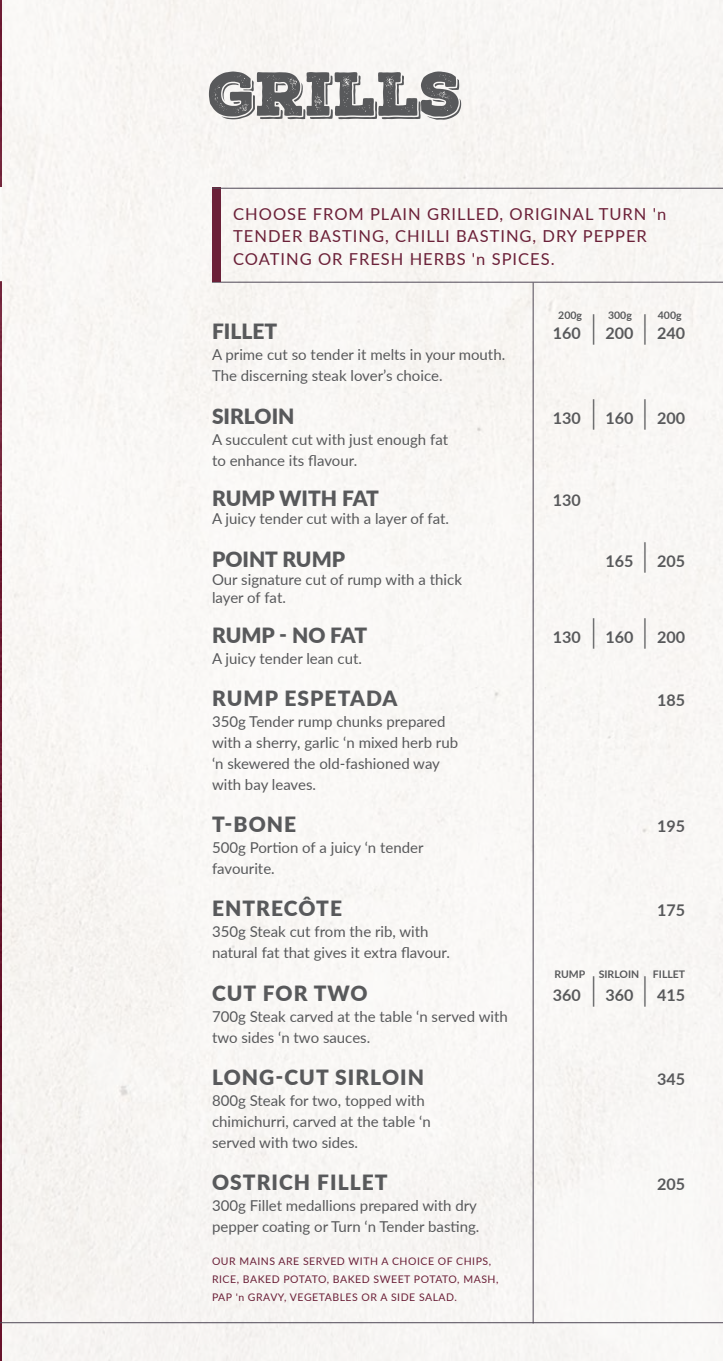
<style>
.page{position:relative;width:723px;height:1361px;background:#fff}
.page>*{position:absolute;margin:0;border:0;box-sizing:border-box;transform-origin:0 0}
.t1{font:60px "Nexa Rust Slab Black Shadow 01";color:#58595b}
.t2{font:900 21px "Lato";letter-spacing:.045em;color:#58595b}
.t3{font:900 21px "Lato";color:#58595b}
.t4{font:900 21px "Lato";letter-spacing:-.005em;color:#58595b}
.t5{font:16.5px/22.5px "Lato";letter-spacing:.06em;color:#6b2038}
.t6{font:700 16.05px "Lato";color:#58595b}
.t7{font:15px/21px "Lato";color:#58595b}
.t8{font:10.5px/18px "Lato";letter-spacing:.05em;color:#6b2038}
.t9{font:700 10.5px "Lato";color:#58595b}
.s1{font-weight:300;font-size:33px}
</style>
<div class="page">
<div style="left:2px;top:0;width:721px;height:1361px;background:#f8f7f4"></div>
<img style="left:0;top:0;width:2px;height:1361px">
<hr style="left:212px;top:282px;width:511px;height:1px;background:#4e4755">
<div style="left:212px;top:188px;width:8px;height:94px;background:#6b2038"></div>
<hr style="left:212px;top:188px;width:511px;height:1px;background:#4e4755">
<hr style="left:0;top:1322px;width:723px;height:1px;background:#4e4755">
<hr style="left:533px;top:283px;width:1px;height:1040px;background:#4e4755">
<img style="left:0;top:188px;width:2px;height:93px">
<h1 class="t1" style="left:209px;top:53px;width:254px">grills</h1>
<p class="t5" style="left:233px;top:202px;width:434px">CHOOSE FROM PLAIN GRILLED, ORIGINAL TURN 'n<br>TENDER BASTING, CHILLI BASTING, DRY PEPPER<br>COATING OR FRESH HERBS 'n SPICES.</p>
<p class="t9" style="left:558px;top:308px;width:25px">200g</p>
<p class="t9" style="left:608px;top:308px;width:25px">300g</p>
<p class="t9" style="left:658px;top:308px;width:25px">400g</p>
<h2 class="t2" style="left:212px;top:315px;width:67px">FILLET</h2>
<p class="t6" style="left:553px;top:321px;width:134px">160 <span class="s1">|</span> 200 <span class="s1">|</span> 240</p>
<p class="t7" style="left:212px;top:343px;width:295px">A prime cut so tender it melts in your mouth.<br>The discerning steak lover’s choice.</p>
<h2 class="t3" style="left:212px;top:400px;width:84px">SIRLOIN</h2>
<p class="t6" style="left:553px;top:406px;width:134px">130 <span class="s1">|</span> 160 <span class="s1">|</span> 200</p>
<p class="t7" style="left:212px;top:428px;width:238px">A succulent cut with just enough fat to enhance its flavour.</p>
<h2 class="t3" style="left:212px;top:482px;width:168px">RUMP WITH FAT</h2>
<p class="t6" style="left:553px;top:488px;width:30px">130</p>
<p class="t7" style="left:212px;top:507px;width:238px">A juicy tender cut with a layer of fat.</p>
<h2 class="t3" style="left:212px;top:543px;width:135px">POINT RUMP</h2>
<p class="t6" style="left:605px;top:549px;width:81px">165 <span class="s1">|</span> 205</p>
<p class="t7" style="left:212px;top:570px;width:251px;line-height:18px">Our signature cut of rump with a thick layer of fat.</p>
<h2 class="t4" style="left:212px;top:619px;width:157px">RUMP - NO FAT</h2>
<p class="t6" style="left:553px;top:625px;width:134px">130 <span class="s1">|</span> 160 <span class="s1">|</span> 200</p>
<p class="t7" style="left:212px;top:647px;width:151px">A juicy tender lean cut.</p>
<h2 class="t2" style="left:212px;top:682px;width:187px">RUMP ESPETADA</h2>
<p class="t6" style="left:657px;top:688px;width:30px">185</p>
<p class="t7" style="left:212px;top:710px;width:248px">350g Tender rump chunks prepared with a sherry, garlic ‘n mixed herb rub ‘n skewered the old-fashioned way with bay leaves.</p>
<h2 class="t2" style="left:212px;top:808px;width:86px">T-BONE</h2>
<p class="t6" style="left:657px;top:814px;width:30px">195</p>
<p class="t7" style="left:212px;top:836px;width:213px">500g Portion of a juicy ‘n tender favourite.</p>
<h2 class="t2" style="left:212px;top:892px;width:132px">ENTRECÔTE</h2>
<p class="t6" style="left:657px;top:898px;width:30px">175</p>
<p class="t7" style="left:212px;top:920px;width:240px">350g Steak cut from the rib, with natural fat that gives it extra flavour.</p>
<h2 class="t2" style="left:212px;top:977px;width:157px">CUT FOR TWO</h2>
<p class="t6" style="left:553px;top:983px;width:134px">360 <span class="s1">|</span> 360 <span class="s1">|</span> 415</p>
<p class="t7" style="left:212px;top:1005px;width:297px">700g Steak carved at the table ‘n served with two sides ‘n two sauces.</p>
<h2 class="t2" style="left:212px;top:1061px;width:214px">LONG-CUT SIRLOIN</h2>
<p class="t6" style="left:657px;top:1067px;width:30px">345</p>
<p class="t7" style="left:212px;top:1089px;width:220px">800g Steak for two, topped with chimichurri, carved at the table ‘n served with two sides.</p>
<h2 class="t2" style="left:212px;top:1166px;width:177px">OSTRICH FILLET</h2>
<p class="t6" style="left:657px;top:1172px;width:30px">205</p>
<p class="t7" style="left:212px;top:1194px;width:269px">300g Fillet medallions prepared with dry pepper coating or Turn ‘n Tender basting.</p>
<p class="t9" style="left:554px;top:966px;width:32px">RUMP</p>
<p class="t9" style="left:599px;top:966px;width:42px">SIRLOIN</p>
<p class="t9" style="left:653px;top:966px;width:34px">FILLET</p>
<p class="t8" style="left:212px;top:1252px;width:288px">OUR MAINS ARE SERVED WITH A CHOICE OF CHIPS,<br>RICE, BAKED POTATO, BAKED SWEET POTATO, MASH,<br>PAP 'n GRAVY, VEGETABLES OR A SIDE SALAD.</p>
</div>
